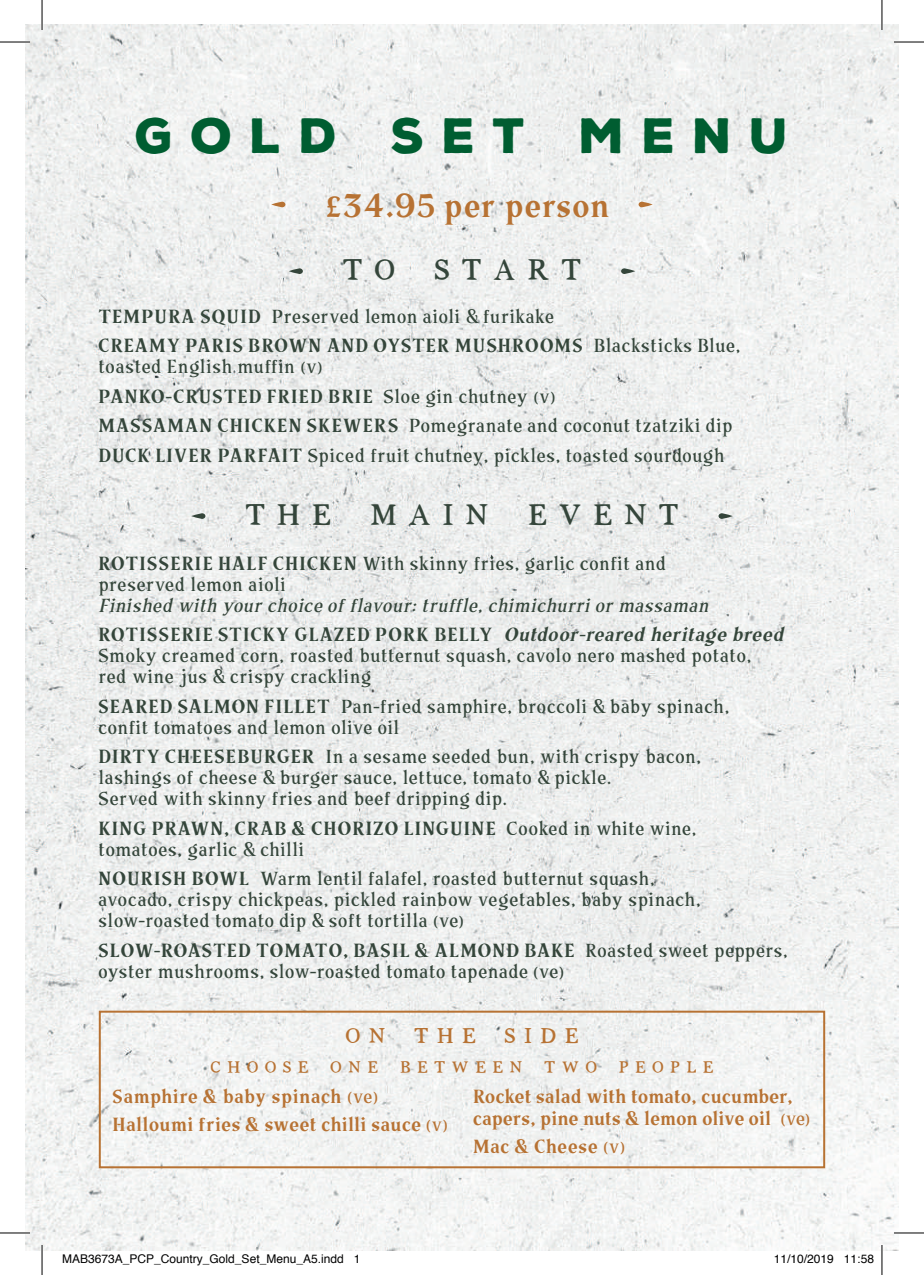
<style>
.page{position:relative;width:924px;height:1275px;background:#fff}
.page>*{position:absolute;margin:0;border:0;box-sizing:border-box;transform-origin:0 0}
.t1{font:900 48px "Nexa Rust Sans";letter-spacing:.36em;color:#005d31}
.t2{font:36px "Tigerlily";letter-spacing:.35em;color:#34453a}
.t3{font:32px "The British Telegraph";letter-spacing:.08em;color:#b77233}
.t4{font:26px "Tigerlily";letter-spacing:.35em;color:#b77233}
.t5{font:20px "Tigerlily";letter-spacing:.35em;color:#b77233}
.t6{font:300 19px/21px "The British Telegraph";letter-spacing:.06em;color:#34453a}
.t7{font:19px/27.6px "The British Telegraph";letter-spacing:.05em;color:#b77233}
.t8{font:italic 300 19px/29.6px "The British Telegraph";color:#34453a}
.t9{font:19px/29.6px "The British Telegraph";letter-spacing:.085em;color:#34453a}
.t10{font:19px "The British Telegraph";letter-spacing:.075em;color:#b77233}
.t11{font:12px "Helvetica";color:#000}
.s1{font-weight:300}
.s2{font-size:14px}
.s3{font-weight:400}
.s4{font-weight:400;font-style:normal}
.s5{font-weight:300;font-size:14px}
</style>
<div class="page">
<img style="left:25px;top:25px;width:873px;height:1225px">
<svg style="left:191px;top:513px;width:14px;height:6px"></svg>
<svg style="left:718px;top:513px;width:14px;height:6px"></svg>
<svg style="left:288px;top:268px;width:15px;height:6px"></svg>
<svg style="left:620px;top:268px;width:15px;height:6px"></svg>
<svg style="left:271px;top:202px;width:14px;height:5px"></svg>
<svg style="left:638px;top:202px;width:14px;height:5px"></svg>
<svg style="left:98px;top:1009px;width:727px;height:160px"></svg>
<hr style="left:0;top:41px;width:30px;height:2px;background:#fff">
<hr style="left:893px;top:41px;width:30px;height:2px;background:#fff">
<hr style="left:0;top:1231px;width:30px;height:3px;background:#fff">
<hr style="left:893px;top:1231px;width:30px;height:3px;background:#fff">
<hr style="left:41px;top:0;width:2px;height:30px;background:#fff">
<hr style="left:41px;top:1245px;width:2px;height:30px;background:#fff">
<hr style="left:880px;top:0;width:2px;height:30px;background:#fff">
<hr style="left:880px;top:1245px;width:2px;height:30px;background:#fff">
<hr style="left:0;top:42px;width:30px;height:1px;background:#000">
<hr style="left:893px;top:42px;width:30px;height:1px;background:#000">
<hr style="left:0;top:1232px;width:30px;height:1px;background:#000">
<hr style="left:893px;top:1232px;width:30px;height:1px;background:#000">
<hr style="left:42px;top:0;width:1px;height:30px;background:#000">
<hr style="left:42px;top:1245px;width:1px;height:30px;background:#000">
<hr style="left:881px;top:0;width:1px;height:30px;background:#000">
<hr style="left:881px;top:1245px;width:1px;height:30px;background:#000">
<svg style="left:62px;top:1250px;width:277px;height:1px"></svg>
<h1 class="t1" style="left:135px;top:103px;width:654px">GOLD SET MENU</h1>
<h3 class="t3" style="left:325px;top:186px;width:284px">£34.95 per person</h3>
<h2 class="t2" style="left:343px;top:250px;width:239px">TO START</h2>
<p class="t9" style="left:99px;top:302px;width:642px">TEMPURA SQUID <span class="s1">Preserved lemon aioli &amp; furikake<br></span>CREAMY PARIS BROWN AND OYSTER MUSHROOMS <span class="s1">Blacksticks Blue,</span></p>
<p class="t6" style="left:99px;top:352px;width:634px;line-height:29.6px">toasted English muffin <span class="s2">(</span>v<span class="s2">)<br></span><span class="s3">PANKO-CRUSTED FRIED BRIE</span> Sloe gin chutney <span class="s2">(</span>v<span class="s2">)<br></span><span class="s3">MASSAMAN CHICKEN SKEWERS</span> Pomegranate and coconut tzatziki dip <span class="s3">DUCK LIVER PARFAIT</span> Spiced fruit chutney, pickles, toasted sourdough</p>
<h2 class="t2" style="left:246px;top:495px;width:433px">THE MAIN EVENT</h2>
<p class="t6" style="left:99px;top:553px;width:568px"><span class="s3">ROTISSERIE HALF CHICKEN</span> With skinny fries, garlic confit and preserved lemon aioli</p>
<p class="t8" style="left:99px;top:590px;width:690px">Finished with your choice offlavour:truffle,chimichurrior massaman<br><span class="s4">ROTISSERIE STICKY GLAZED PORK BELLY</span> <span class="s3">Outdoor-reared heritage breed</span></p>
<p class="t6" style="left:99px;top:645px;width:653px">Smoky creamed corn, roasted butternut squash, cavolo nero mashed potato, red wine jus &amp; crispy crackling</p>
<p class="t6" style="left:99px;top:696px;width:631px"><span class="s3">SEARED SALMON FILLET</span> Pan-fried samphire, broccoli &amp; baby spinach, confit tomatoes and lemon olive oil</p>
<p class="t6" style="left:99px;top:746px;width:603px"><span class="s3">DIRTY CHEESEBURGER</span> In a sesame seeded bun, with crispy bacon, lashings of cheese &amp; burger sauce, lettuce, tomato &amp; pickle.<br>Served with skinny fries and beef dripping dip.</p>
<p class="t6" style="left:99px;top:818px;width:598px"><span class="s3">KING PRAWN, CRAB &amp; CHORIZO LINGUINE</span> Cooked in white wine, tomatoes, garlic &amp; chilli</p>
<p class="t6" style="left:99px;top:868px;width:602px"><span class="s3">NOURISH BOWL</span> Warm lentil falafel, roasted butternut squash, avocado, crispy chickpeas, pickled rainbow vegetables, baby spinach, slow-roasted tomato dip &amp; soft tortilla <span class="s2">(</span>ve<span class="s2">)</span></p>
<p class="t6" style="left:99px;top:940px;width:690px"><span class="s3">SLOW-ROASTED TOMATO, BASIL &amp; ALMOND BAKE</span> Roasted sweet peppers, oyster mushrooms, slow-roasted tomato tapenade <span class="s2">(</span>ve<span class="s2">)</span></p>
<h3 class="t4" style="left:346px;top:1022px;width:233px">ON THE SIDE</h3>
<p class="t5" style="left:211px;top:1056px;width:503px">CHOOSE ONE BETWEEN TWO PEOPLE</p>
<p class="t7" style="left:113px;top:1082px;width:336px">Samphire &amp; baby spinach <span class="s5">(</span><span class="s1">ve</span><span class="s5">)<br></span>Halloumi fries &amp; sweet chilli sauce <span class="s5">(</span><span class="s1">v</span><span class="s5">)</span></p>
<p class="t7" style="left:473px;top:1085px;width:338px;line-height:22px">Rocket salad with tomato, cucumber, capers, pine nuts &amp; lemon olive oil <span class="s5">(</span><span class="s1">ve</span><span class="s5">)</span></p>
<p class="t10" style="left:473px;top:1134px;width:153px">Mac &amp; Cheese <span class="s5">(</span><span class="s1">v</span><span class="s5">)</span></p>
<p class="t11" style="left:62px;top:1249px;width:300px">MAB3673A_PCP_Country_Gold_Set_Menu_A5.indd 1</p>
<p class="t11" style="left:773px;top:1249px;width:102px">11/10/2019 11:58</p>
</div>
